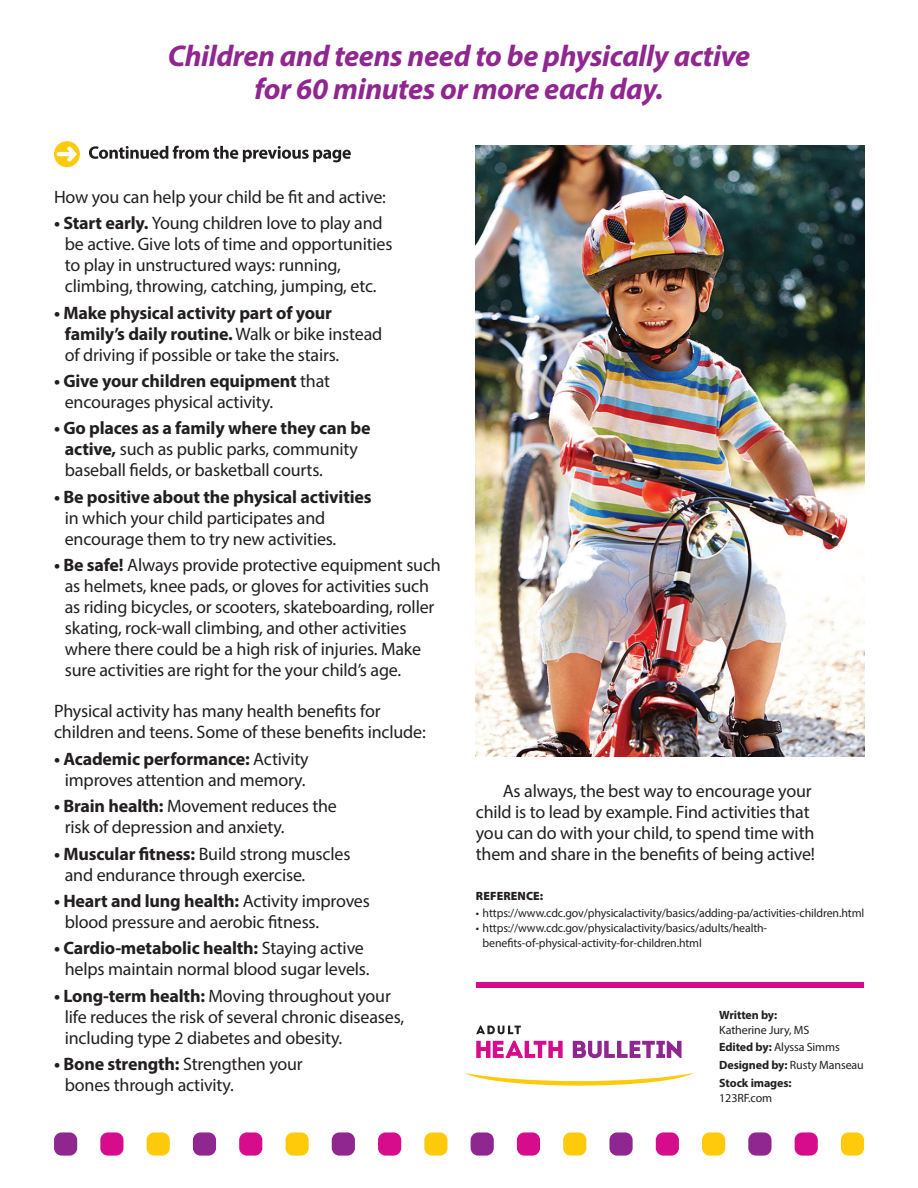
<style>
.page{position:relative;width:918px;height:1188px;background:#fff}
.page>*{position:absolute;margin:0;border:0;box-sizing:border-box;transform-origin:0 0}
.t1{font:italic 700 30px/33px "Myriad Pro";letter-spacing:-.01em;color:#90268f;text-align:center}
.t2{font:18px/21px "Myriad Pro";letter-spacing:-.01em;color:#231f20}
.t3{font:700 18px/21px "Myriad Pro";letter-spacing:-.01em;color:#231f20}
.t4{font:12px/17.7px "Myriad Pro";letter-spacing:-.01em;color:#231f20}
.t5{font:700 12px "Myriad Pro";letter-spacing:-.01em;color:#231f20}
.t6{font:900 12px "Myriad Pro";letter-spacing:.01em;color:#231f20}
.s1{font-weight:700}
.s2{font-weight:400}
</style>
<div class="page">
<div style="left:54px;top:1132px;width:23px;height:24px;background:#90268f;border-radius:8px"></div>
<div style="left:193px;top:1132px;width:23px;height:24px;background:#90268f;border-radius:8px"></div>
<div style="left:332px;top:1132px;width:23px;height:24px;background:#90268f;border-radius:8px"></div>
<div style="left:471px;top:1132px;width:23px;height:24px;background:#90268f;border-radius:8px"></div>
<div style="left:609px;top:1132px;width:24px;height:24px;background:#90268f;border-radius:8px"></div>
<div style="left:748px;top:1132px;width:23px;height:24px;background:#90268f;border-radius:8px"></div>
<div style="left:100px;top:1132px;width:23px;height:24px;background:#d70c8c;border-radius:8px"></div>
<div style="left:239px;top:1132px;width:23px;height:24px;background:#d70c8c;border-radius:8px"></div>
<div style="left:378px;top:1132px;width:23px;height:24px;background:#d70c8c;border-radius:8px"></div>
<div style="left:517px;top:1132px;width:23px;height:24px;background:#d70c8c;border-radius:8px"></div>
<div style="left:656px;top:1132px;width:23px;height:24px;background:#d70c8c;border-radius:8px"></div>
<div style="left:795px;top:1132px;width:23px;height:24px;background:#d70c8c;border-radius:8px"></div>
<div style="left:147px;top:1132px;width:23px;height:24px;background:#feca0a;border-radius:8px"></div>
<div style="left:285px;top:1132px;width:24px;height:24px;background:#feca0a;border-radius:8px"></div>
<div style="left:424px;top:1132px;width:23px;height:24px;background:#feca0a;border-radius:8px"></div>
<div style="left:563px;top:1132px;width:23px;height:24px;background:#feca0a;border-radius:8px"></div>
<div style="left:702px;top:1132px;width:23px;height:24px;background:#feca0a;border-radius:8px"></div>
<div style="left:841px;top:1132px;width:23px;height:24px;background:#feca0a;border-radius:8px"></div>
<svg style="left:465px;top:1073px;width:228px;height:13px"></svg>
<svg style="left:476px;top:1025px;width:45px;height:9px"></svg>
<svg style="left:573px;top:1041px;width:109px;height:17px"></svg>
<svg style="left:476px;top:1041px;width:87px;height:17px"></svg>
<div style="left:476px;top:982px;width:388px;height:6px;background:#d70c8c"></div>
<svg style="left:54px;top:141px;width:26px;height:26px"></svg>
<svg style="left:89px;top:146px;width:262px;height:16px"></svg>
<img style="left:476px;top:146px;width:388px;height:610px">
<h1 class="t1" style="left:168px;top:39px;width:584px">Children and teens need to be physically active for 60 minutes or more each day.</h1>
<p class="t2" style="left:54px;top:187px;width:333px">How you can help your child be fit and active:</p>
<p class="t2" style="left:65px;top:214px;width:329px;text-indent:-11px"><span class="s1">• Start early.</span> Young children love to play and be active. Give lots of time and opportunities to play in unstructured ways: running, climbing, throwing, catching, jumping, etc.</p>
<p class="t3" style="left:65px;top:303px;width:319px;text-indent:-11px">• Make physical activity part of your family’s daily routine. <span class="s2">Walk or bike instead of driving if possible or take the stairs.</span></p>
<p class="t2" style="left:65px;top:372px;width:267px;text-indent:-11px"><span class="s1">• Give your children equipment</span> that encourages physical activity.</p>
<p class="t2" style="left:65px;top:419px;width:307px;text-indent:-11px"><span class="s1">• Go places as a family where they can be active,</span> such as public parks, community baseball fields, or basketball courts.</p>
<p class="t3" style="left:54px;top:487px;width:319px">• Be positive about the physical activities</p>
<p class="t2" style="left:65px;top:508px;width:273px">in which your child participates and encourage them to try new activities.</p>
<p class="t2" style="left:65px;top:556px;width:378px;text-indent:-11px"><span class="s1">• Be safe!</span> Always provide protective equipment such as helmets, knee pads, or gloves for activities such as riding bicycles, or scooters, skateboarding, roller skating, rock-wall climbing, and other activities where there could be a high risk of injuries. Make sure activities are right for the your child’s age.</p>
<p class="t2" style="left:54px;top:702px;width:373px">Physical activity has many health benefits for children and teens. Some of these benefits include:</p>
<p class="t2" style="left:54px;top:749px;width:256px;text-align:center"><span class="s1">• Academic performance:</span> Activity improves attention and memory.</p>
<p class="t2" style="left:65px;top:797px;width:274px;text-indent:-11px"><span class="s1">• Brain health:</span> Movement reduces the risk of depression and anxiety.</p>
<p class="t2" style="left:65px;top:844px;width:287px;text-indent:-11px"><span class="s1">• Muscular fitness:</span> Build strong muscles and endurance through exercise.</p>
<p class="t2" style="left:65px;top:892px;width:307px;text-indent:-11px"><span class="s1">• Heart and lung health:</span> Activity improves blood pressure and aerobic fitness.</p>
<p class="t2" style="left:65px;top:939px;width:306px;text-indent:-11px"><span class="s1">• Cardio-metabolic health:</span> Staying active helps maintain normal blood sugar levels.</p>
<p class="t2" style="left:65px;top:986px;width:341px;text-indent:-11px"><span class="s1">• Long-term health:</span> Moving throughout your life reduces the risk of several chronic diseases, including type 2 diabetes and obesity.</p>
<p class="t2" style="left:65px;top:1055px;width:240px;text-indent:-11px"><span class="s1">• Bone strength:</span> Strengthen your bones through activity.</p>
<p class="t2" style="left:476px;top:781px;width:341px;text-indent:27px">As always, the best way to encourage your child is to lead by example. Find activities that you can do with your child, to spend time with them and share in the benefits of being active!</p>
<p class="t6" style="left:476px;top:889px;width:69px">REFERENCE:</p>
<p class="t4" style="left:476px;top:905px;width:390px">• https://www.cdc.gov/physicalactivity/basics/adding-pa/activities-children.html</p>
<p class="t4" style="left:483px;top:921px;width:286px;line-height:15px;text-indent:-7px">• https://www.cdc.gov/physicalactivity/basics/adults/health&shy;benefits-of-physical-activity-for-children.html</p>
<p class="t5" style="left:719px;top:1010px;width:60px">Written by:</p>
<p class="t4" style="left:719px;top:1021px;width:146px">Katherine Jury, MS<br><span class="s1">Edited by:</span> Alyssa Simms<br><span class="s1">Designed by:</span> Rusty Manseau<br><span class="s1">Stock images:</span></p>
<p class="t4" style="left:719px;top:1089px;width:55px">123RF.com</p>
</div>
